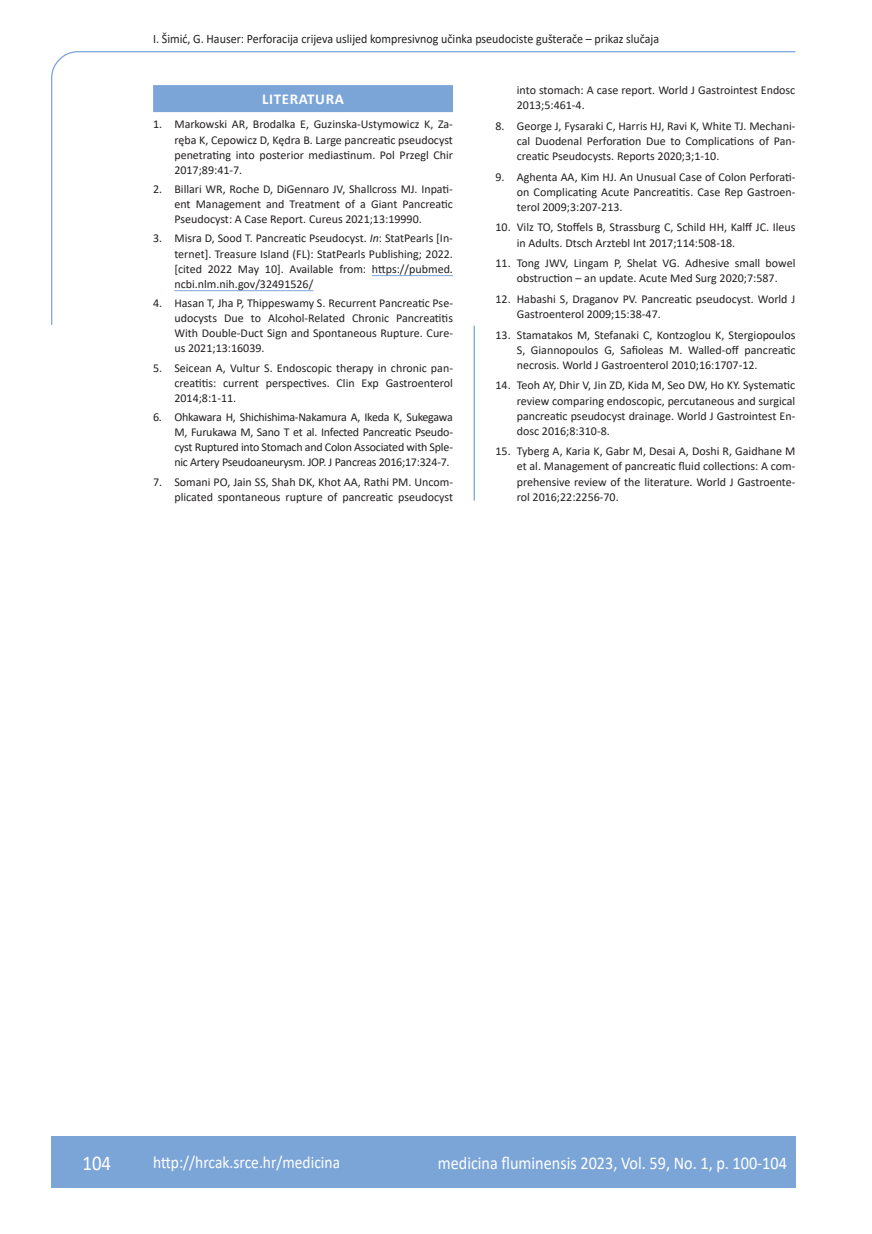
<style>
.page{position:relative;width:872px;height:1234px;background:#fff}
.page>*{position:absolute;margin:0;border:0;box-sizing:border-box;transform-origin:0 0}
.t1{font:21px "Calibri";color:#fff;scale:.9 1}
.t2{font:18px "Calibri";color:#fff;scale:.9 1}
.t3{font:17.25px "Calibri";color:#fff;scale:.9 1}
.t4{font:700 15px "Calibri";letter-spacing:.04em;color:#fff}
.t5{font:12.75px "Calibri";color:#231f20;scale:.94 1}
.t6{font:12px/15px "Calibri";color:#231f20;text-align:justify}
.s1{font-style:italic}
</style>
<div class="page">
<svg style="left:51px;top:51px;width:745px;height:274px"></svg>
<hr style="left:473px;top:325px;width:2px;height:175px;background:#7ca5d7">
<div style="left:51px;top:1135px;width:744px;height:51px;background:#7ca5d7"></div>
<div style="left:153px;top:85px;width:300px;height:27px;background:#7ca5d7"></div>
<hr style="left:372px;top:275px;width:81px;height:1px;background:#7ca5d7">
<hr style="left:174px;top:290px;width:139px;height:1px;background:#7ca5d7">
<p class="t5" style="left:153px;top:29px;width:540px">I. Šimić, G. Hauser: Perforacija crijeva uslijed kompresivnog učinka pseudociste gušterače – prikaz slučaja</p>
<p class="t4" style="left:262px;top:88px;width:83px">LITERATURA</p>
<p class="t6" style="left:174px;top:117px;width:280px;text-indent:-21px">1. Markowski AR, Brodalka E, Guzinska-Ustymowicz K, Za&shy;ręba K, Cepowicz D, Kędra B. Large pancreatic pseudocyst penetrating into posterior mediastinum. Pol Przegl Chir 2017;89:41-7.</p>
<p class="t6" style="left:174px;top:181px;width:280px;text-indent:-21px">2. Billari WR, Roche D, DiGennaro JV, Shallcross MJ. Inpati&shy;ent Management and Treatment of a Giant Pancreatic Pseudocyst: A Case Report. Cureus 2021;13:19990.</p>
<p class="t6" style="left:174px;top:231px;width:280px;text-indent:-21px">3. Misra D, Sood T. Pancreatic Pseudocyst. <span class="s1">In</span>: StatPearls [In&shy;ternet]. Treasure Island (FL): StatPearls Publishing; 2022. [cited 2022 May 10]. Available from: https://pubmed. ncbi.nlm.nih.gov/32491526/</p>
<p class="t6" style="left:174px;top:295px;width:280px;text-indent:-21px">4. Hasan T, Jha P, Thippeswamy S. Recurrent Pancreatic Pse&shy;udocysts Due to Alcohol-Related Chronic Pancreatitis With Double-Duct Sign and Spontaneous Rupture. Cure&shy;us 2021;13:16039.</p>
<p class="t6" style="left:174px;top:360px;width:280px;text-indent:-21px">5. Seicean A, Vultur S. Endoscopic therapy in chronic pan&shy;creatitis: current perspectives. Clin Exp Gastroenterol 2014;8:1-11.</p>
<p class="t6" style="left:174px;top:409px;width:280px;text-indent:-21px">6. Ohkawara H, Shichishima-Nakamura A, Ikeda K, Sukegawa M, Furukawa M, Sano T et al. Infected Pancreatic Pseudo&shy;cyst Ruptured into Stomach and Colon Associated with Sple&shy;nic Artery Pseudoaneurysm. JOP. J Pancreas 2016;17:324-7.</p>
<p class="t6" style="left:153px;top:473px;width:301px;text-align:right">7. Somani PO, Jain SS, Shah DK, Khot AA, Rathi PM. Uncom&shy;plicated spontaneous rupture of pancreatic pseudocyst</p>
<p class="t6" style="left:517px;top:82px;width:280px">into stomach: A case report. World J Gastrointest Endosc<br>2013;5:461-4.</p>
<p class="t6" style="left:517px;top:118px;width:280px;text-indent:-21px">8. George J, Fysaraki C, Harris HJ, Ravi K, White TJ. Mechani&shy;cal Duodenal Perforation Due to Complications of Pan&shy;creatic Pseudocysts. Reports 2020;3;1-10.</p>
<p class="t6" style="left:517px;top:169px;width:280px;text-indent:-21px">9. Aghenta AA, Kim HJ. An Unusual Case of Colon Perforati&shy;on Complicating Acute Pancreatitis. Case Rep Gastroen&shy;terol 2009;3:207-213.</p>
<p class="t6" style="left:517px;top:219px;width:280px;text-indent:-21px">10. Vilz TO, Stoffels B, Strassburg C, Schild HH, Kalff JC. Ileus in Adults. Dtsch Arztebl Int 2017;114:508-18.</p>
<p class="t6" style="left:495px;top:255px;width:301px;text-align:center">11. Tong JWV, Lingam P, Shelat VG. Adhesive small bowel obstruction – an update. Acute Med Surg 2020;7:587.</p>
<p class="t6" style="left:517px;top:291px;width:280px;text-indent:-21px">12. Habashi S, Draganov PV. Pancreatic pseudocyst. World J<br>Gastroenterol 2009;15:38-47.</p>
<p class="t6" style="left:517px;top:327px;width:280px;text-indent:-21px">13. Stamatakos M, Stefanaki C, Kontzoglou K, Stergiopoulos S, Giannopoulos G, Safioleas M. Walled-off pancreatic necrosis. World J Gastroenterol 2010;16:1707-12.</p>
<p class="t6" style="left:517px;top:377px;width:280px;text-indent:-21px">14. Teoh AY, Dhir V, Jin ZD, Kida M, Seo DW, Ho KY. Systematic review comparing endoscopic, percutaneous and surgical pancreatic pseudocyst drainage. World J Gastrointest En&shy;dosc 2016;8:310-8.</p>
<p class="t6" style="left:517px;top:443px;width:280px;text-indent:-21px">15. Tyberg A, Karia K, Gabr M, Desai A, Doshi R, Gaidhane M et al. Management of pancreatic fluid collections: A com&shy;prehensive review of the literature. World J Gastroente&shy;rol 2016;22:2256-70.</p>
<h1 class="t1" style="left:82px;top:1147px;width:33px">104</h1>
<h3 class="t3" style="left:153px;top:1149px;width:209px">http://hrcak.srce.hr/medicina</h3>
<h2 class="t2" style="left:438px;top:1149px;width:389px">medicina fluminensis 2023, Vol. 59, No. 1, p. 100-104</h2>
</div>
